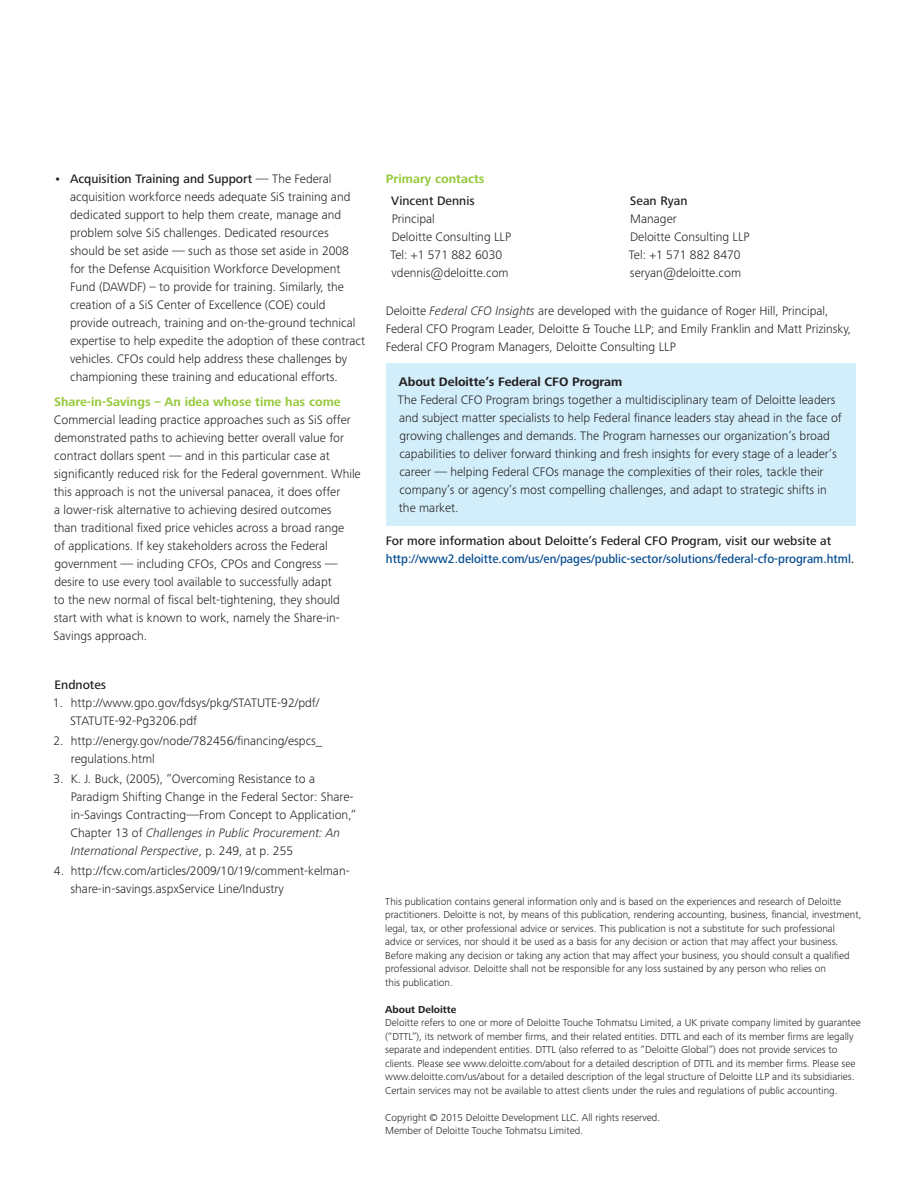
<style>
.page{position:relative;width:918px;height:1188px;background:#fff}
.page>*{position:absolute;margin:0;border:0;box-sizing:border-box;transform-origin:0 0}
.Body_copy{font:300 12.75px/18px "Frutiger Next Pro";color:#231f20}
.Subhead_style__C_sub{font:500 12.75px/18px "Frutiger Next Pro";color:#014990;scale:.95 1}
.Body_copy_bullet_int{font:300 12.75px/18px "Frutiger Next Pro";color:#231f20}
.B_Subhead__paragraph{font:700 12.75px "Frutiger Next Pro";color:#96c93c}
.Subhead_style__B_sub{font:700 12.75px "Frutiger Next Pro";color:#231f20}
.C_Subhead__paragraph{font:500 12.75px "Frutiger Next Pro";color:#231f20}
.Caption__footnote_te{font:300 10.5px/13.5px "Frutiger Next Pro";color:#231f20}
.Caption_head__footno{font:300 10.5px/13.5px "Frutiger Next Pro";color:#231f20}
.Caption_head__footno-2{font:700 10.5px "Frutiger Next Pro";color:#231f20}
.s1{font-weight:500}
.s2{font-style:italic}
.s3{color:#231f20}
</style>
<div class="page">
<div style="left:386px;top:364px;width:469px;height:162px;background:#d2eefa"></div>
<p class="Body_copy" style="left:70px;top:170px;width:296px;text-indent:-16px"><span class="s1">• Acquisition Training and Support</span> — The Federal acquisition workforce needs adequate SiS training and dedicated support to help them create, manage and problem solve SiS challenges. Dedicated resources should be set aside — such as those set aside in 2008 for the Defense Acquisition Workforce Development Fund (DAWDF) – to provide for training. Similarly, the creation of a SiS Center of Excellence (COE) could provide outreach, training and on-the-ground technical expertise to help expedite the adoption of these contract vehicles. CFOs could help address these challenges by championing these training and educational efforts.</p>
<p class="B_Subhead__paragraph" style="left:54px;top:395px;width:288px">Share-in-Savings – An idea whose time has come</p>
<p class="Body_copy" style="left:54px;top:411px;width:309px">Commercial leading practice approaches such as SiS offer demonstrated paths to achieving better overall value for contract dollars spent — and in this particular case at significantly reduced risk for the Federal government. While this approach is not the universal panacea, it does offer<br>a lower-risk alternative to achieving desired outcomes<br>than traditional fixed price vehicles across a broad range<br>of applications. If key stakeholders across the Federal government — including CFOs, CPOs and Congress — desire to use every tool available to successfully adapt<br>to the new normal of fiscal belt-tightening, they should start with what is known to work, namely the Share-in-Savings approach.</p>
<p class="C_Subhead__paragraph" style="left:55px;top:677px;width:53px">Endnotes</p>
<p class="Body_copy" style="left:70px;top:694px;width:251px;text-indent:-17px">1. http://www.gpo.gov/fdsys/pkg/STATUTE-92/pdf/<br>STATUTE-92-Pg3206.pdf</p>
<p class="Body_copy" style="left:71px;top:732px;width:253px;text-indent:-18px">2. http://energy.gov/node/782456/financing/espcs_ regulations.html</p>
<p class="Body_copy" style="left:71px;top:770px;width:287px;text-indent:-17px">3. K. J. Buck, (2005), “Overcoming Resistance to a Paradigm Shifting Change in the Federal Sector: Share&shy;in-Savings Contracting—From Concept to Application,” Chapter 13 of <span class="s2">Challenges in Public Procurement: An International Perspective</span>, p. 249, at p. 255</p>
<p class="Body_copy" style="left:70px;top:862px;width:281px;text-indent:-16px">4. http://fcw.com/articles/2009/10/19/comment-kelman&shy;share-in-savings.aspxService Line/Industry</p>
<p class="B_Subhead__paragraph" style="left:386px;top:172px;width:100px">Primary contacts</p>
<p class="C_Subhead__paragraph" style="left:391px;top:193px;width:85px">Vincent Dennis</p>
<p class="Body_copy_bullet_int" style="left:390px;top:209px;width:122px">Principal<br>Deloitte Consulting LLP<br>Tel: +1 571 882 6030 vdennis@deloitte.com</p>
<p class="C_Subhead__paragraph" style="left:630px;top:193px;width:59px">Sean Ryan</p>
<p class="Body_copy_bullet_int" style="left:629px;top:209px;width:122px">Manager<br>Deloitte Consulting LLP<br>Tel: +1 571 882 8470 seryan@deloitte.com</p>
<p class="Body_copy" style="left:386px;top:302px;width:467px">Deloitte <span class="s2">Federal CFO Insights</span> are developed with the guidance of Roger Hill, Principal,<br>Federal CFO Program Leader, Deloitte &amp; Touche LLP; and Emily Franklin and Matt Prizinsky,<br>Federal CFO Program Managers, Deloitte Consulting LLP</p>
<p class="Subhead_style__B_sub" style="left:399px;top:375px;width:225px">About Deloitte’s Federal CFO Program</p>
<p class="Body_copy" style="left:398px;top:391px;width:445px">The Federal CFO Program brings together a multidisciplinary team of Deloitte leaders and subject matter specialists to help Federal finance leaders stay ahead in the face of growing challenges and demands. The Program harnesses our organization’s broad capabilities to deliver forward thinking and fresh insights for every stage of a leader’s career — helping Federal CFOs manage the complexities of their roles, tackle their company’s or agency’s most compelling challenges, and adapt to strategic shifts in the market.</p>
<p class="Subhead_style__C_sub" style="left:386px;top:531px;width:495px"><span class="s3">For more information about Deloitte’s Federal CFO Program, visit our website at </span>http://www2.deloitte.com/us/en/pages/public-sector/solutions/federal-cfo-program.html<span class="s3">.</span></p>
<p class="Caption_head__footno" style="left:385px;top:894px;width:478px">This publication contains general information only and is based on the experiences and research of Deloitte practitioners. Deloitte is not, by means of this publication, rendering accounting, business, financial, investment, legal, tax, or other professional advice or services. This publication is not a substitute for such professional advice or services, nor should it be used as a basis for any decision or action that may affect your business.<br>Before making any decision or taking any action that may affect your business, you should consult a qualified professional advisor. Deloitte shall not be responsible for any loss sustained by any person who relies on<br>this publication.</p>
<p class="Caption_head__footno-2" style="left:385px;top:1003px;width:73px">About Deloitte</p>
<p class="Caption__footnote_te" style="left:385px;top:1016px;width:477px">Deloitte refers to one or more of Deloitte Touche Tohmatsu Limited, a UK private company limited by guarantee (“DTTL”), its network of member firms, and their related entities. DTTL and each of its member firms are legally separate and independent entities. DTTL (also referred to as “Deloitte Global”) does not provide services to clients. Please see www.deloitte.com/about for a detailed description of DTTL and its member firms. Please see www.deloitte.com/us/about for a detailed description of the legal structure of Deloitte LLP and its subsidiaries.<br>Certain services may not be available to attest clients under the rules and regulations of public accounting.</p>
<p class="Caption__footnote_te" style="left:385px;top:1110px;width:277px">Copyright © 2015 Deloitte Development LLC. All rights reserved.<br>Member of Deloitte Touche Tohmatsu Limited.</p>
</div>
